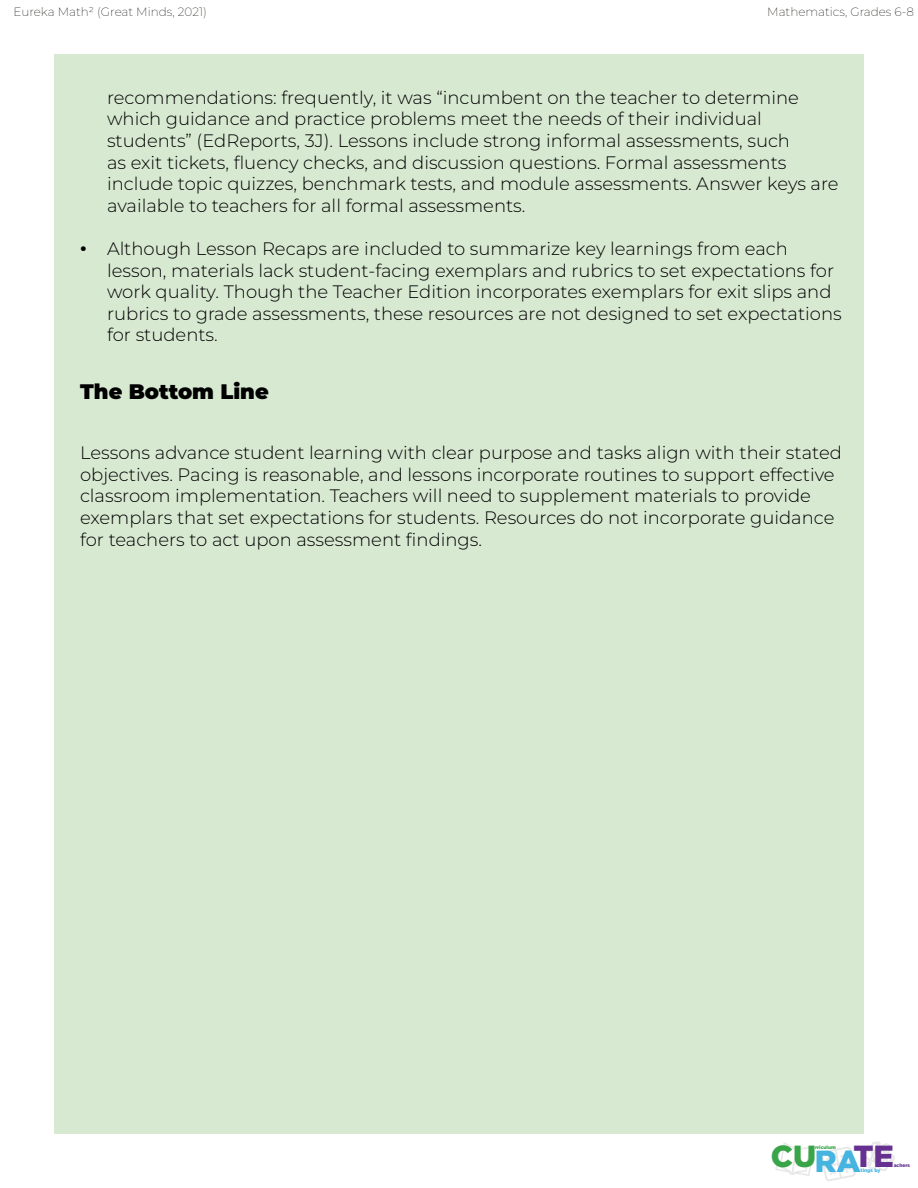
<style>
.page{position:relative;width:918px;height:1188px;background:#fff}
.page>*{position:absolute;margin:0;border:0;box-sizing:border-box;transform-origin:0 0}
.t1{font:900 30.45px "Gotham";letter-spacing:-.01em;color:#39a448}
.t2{font:900 21px "Montserrat";color:#000}
.t3{font:300 18px/21.6px "Montserrat";color:#000}
.t4{font:200 12px "Montserrat";color:#2c2926}
.t5{font:900 4.95px "Gotham";color:#39a448}
.t6{font:900 4.95px "Gotham";color:#45b4e1}
.t7{font:900 4.95px "Gotham";color:#65308f}
.s1{font-weight:900}
.s2{color:#45b4e1}
.s3{color:#65308f}
</style>
<div class="page">
<svg style="left:775px;top:1142px;width:39px;height:34px"></svg>
<svg style="left:821px;top:1147px;width:35px;height:34px"></svg>
<svg style="left:864px;top:1142px;width:31px;height:29px"></svg>
<div style="left:54px;top:54px;width:810px;height:1080px;background:#d8e9d2"></div>
<p class="t4" style="left:13px;top:4px;width:195px">Eureka Math² (Great Minds, 2021)</p>
<p class="t4" style="left:767px;top:4px;width:148px">Mathematics, Grades 6-8</p>
<p class="t3" style="left:107px;top:86px;width:733px">recommendations: frequently, it was “incumbent on the teacher to determine which guidance and practice problems meet the needs of their individual students” (EdReports, 3J). Lessons include strong informal assessments, such<br>as exit tickets, fluency checks, and discussion questions. Formal assessments include topic quizzes, benchmark tests, and module assessments. Answer keys are available to teachers for all formal assessments.</p>
<p class="t3" style="left:107px;top:237px;width:736px;text-indent:-27px"><span class="s1">∙</span> Although Lesson Recaps are included to summarize key learnings from each lesson, materials lack student-facing exemplars and rubrics to set expectations for work quality. Though the Teacher Edition incorporates exemplars for exit slips and rubrics to grade assessments, these resources are not designed to set expectations for students.</p>
<p class="t2" style="left:80px;top:378px;width:190px">The Bottom Line</p>
<p class="t3" style="left:80px;top:442px;width:763px">Lessons advance student learning with clear purpose and tasks align with their stated objectives. Pacing is reasonable, and lessons incorporate routines to support effective classroom implementation. Teachers will need to supplement materials to provide exemplars that set expectations for students. Resources do not incorporate guidance for teachers to act upon assessment findings.</p>
<p class="t5" style="left:815px;top:1144px;width:22px">rriculum</p>
<h1 class="t1" style="left:771px;top:1139px;width:124px">CU<span class="s2">RA</span><span class="s3">TE</span></h1>
<p class="t7" style="left:894px;top:1163px;width:18px">achers</p>
<p class="t6" style="left:861px;top:1168px;width:22px">tings by</p>
</div>
